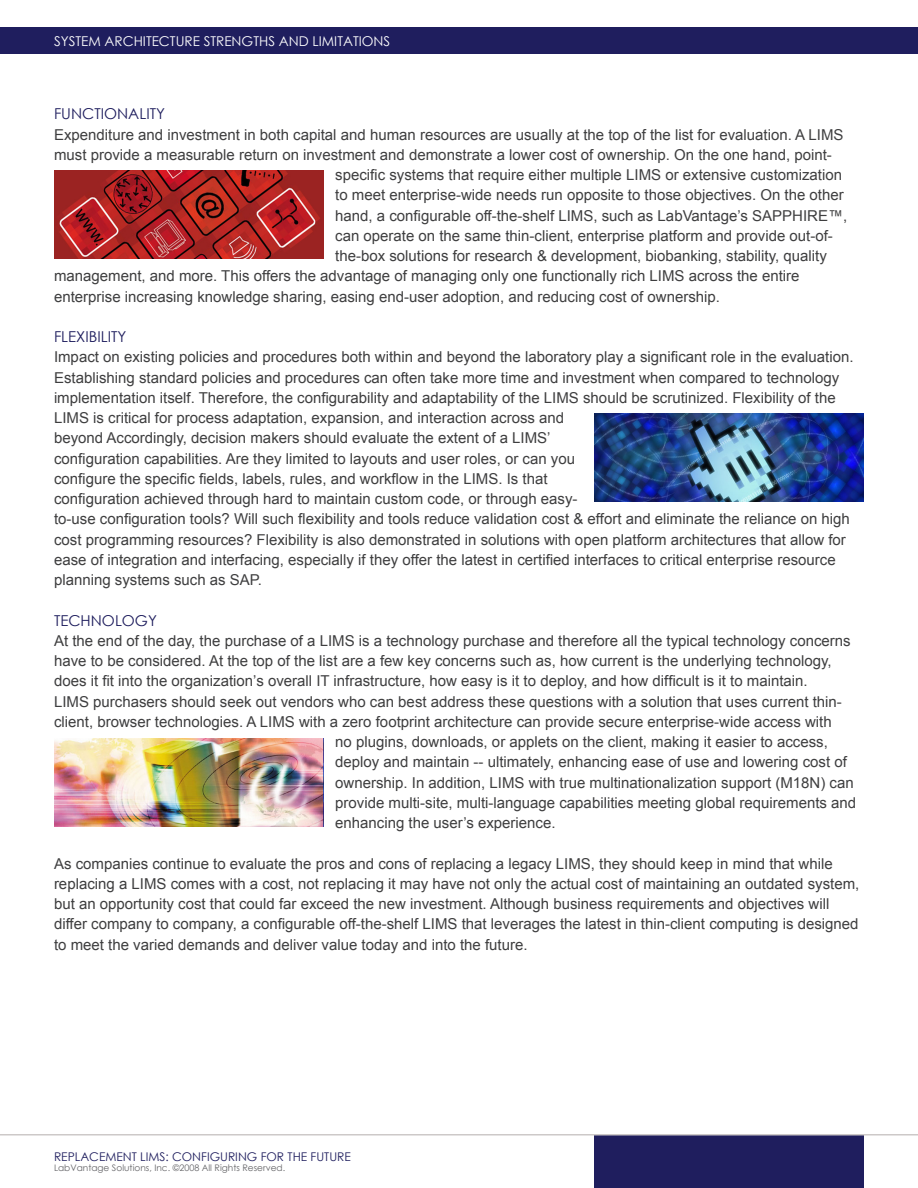
<style>
.page{position:relative;width:918px;height:1188px;background:#fff}
.page>*{position:absolute;margin:0;border:0;box-sizing:border-box;transform-origin:0 0}
.Content{font:15px/20.2px "Arial";color:#3e3e3f}
.Section_Title{font:15px "Century Gothic";color:#1f1e5e}
.t1{font:13.5px "Century Gothic";color:#fff}
.t2{font:12px "Century Gothic";color:#1f1e5e}
.t3{font:9px "Century Gothic";color:#636366}
</style>
<div class="page">
<div style="left:594px;top:1134px;width:270px;height:54px;background:#1f1e5e"></div>
<hr style="left:0;top:1134px;width:918px;height:2px;background:#cdc9c8">
<img style="left:54px;top:171px;width:270px;height:88px">
<img style="left:54px;top:739px;width:270px;height:87px">
<div style="left:0;top:27px;width:918px;height:27px;background:#1f1e5e"></div>
<img style="left:594px;top:414px;width:270px;height:87px">
<p class="t1" style="left:54px;top:31px;width:336px">SYSTEM ARCHITECTUR E STR ENGTHS AND LIMITATIONS</p>
<p class="Section_Title" style="left:54px;top:103px;width:113px">FUNCTIONALITY</p>
<p class="Content" style="left:54px;top:124px;width:791px">Expenditure and investment in both capital and human resources are usually at the top of the list for evaluation. A LIMS</p>
<p class="Content" style="left:54px;top:145px;width:779px">must provide a measurable return on investment and demonstrate a lower cost of ownership. On the one hand, point-</p>
<p class="Content" style="left:335px;top:165px;width:508px">specific systems that require either multiple LIMS or extensive customization</p>
<p class="Content" style="left:335px;top:185px;width:510px">to meet enterprise-wide needs run opposite to those objectives. On the other</p>
<p class="Content" style="left:335px;top:205px;width:513px">hand, a configurable off-the-shelf LIMS, such as LabVantage’s SAPPHIRE™,</p>
<p class="Content" style="left:335px;top:226px;width:499px">can operate on the same thin-client, enterprise platform and provide out-of-</p>
<p class="Content" style="left:335px;top:246px;width:493px">the-box solutions for research &amp; development, biobanking, stability, quality</p>
<p class="Content" style="left:54px;top:266px;width:747px">management, and more. This offers the advantage of managing only one functionally rich LIMS across the entire</p>
<p class="Content" style="left:54px;top:286px;width:668px">enterprise increasing knowledge sharing, easing end-user adoption, and reducing cost of ownership.</p>
<p class="Section_Title" style="left:54px;top:326px;width:74px">FLEXIBILITY</p>
<p class="Content" style="left:54px;top:347px;width:801px">Impact on existing policies and procedures both within and beyond the laboratory play a significant role in the evaluation.<br>Establishing standard policies and procedures can often take more time and investment when compared to technology implementation itself. Therefore, the configurability and adaptability of the LIMS should be scrutinized. Flexibility of the LIMS is critical for process adaptation, expansion, and interaction across and<br>beyond Accordingly, decision makers should evaluate the extent of a LIMS’<br>configuration capabilities. Are they limited to layouts and user roles, or can you<br>configure the specific fields, labels, rules, and workflow in the LIMS. Is that<br>configuration achieved through hard to maintain custom code, or through easy-<br>to-use configuration tools? Will such flexibility and tools reduce validation cost &amp; effort and eliminate the reliance on high cost programming resources? Flexibility is also demonstrated in solutions with open platform architectures that allow for ease of integration and interfacing, especially if they offer the latest in certified interfaces to critical enterprise resource planning systems such as SAP.</p>
<p class="Section_Title" style="left:54px;top:610px;width:104px">TECHNOLOGY</p>
<p class="Content" style="left:54px;top:631px;width:798px">At the end of the day, the purchase of a LIMS is a technology purchase and therefore all the typical technology concerns</p>
<p class="Content" style="left:54px;top:651px;width:779px">have to be considered. At the top of the list are a few key concerns such as, how current is the underlying technology,</p>
<p class="Content" style="left:54px;top:671px;width:755px">does it fit into the organization’s overall IT infrastructure, how easy is it to deploy, and how difficult is it to maintain.</p>
<p class="Content" style="left:54px;top:691px;width:789px">LIMS purchasers should seek out vendors who can best address these questions with a solution that uses current thin-</p>
<p class="Content" style="left:54px;top:712px;width:779px">client, browser technologies. A LIMS with a zero footprint architecture can provide secure enterprise-wide access with</p>
<p class="Content" style="left:335px;top:732px;width:494px">no plugins, downloads, or applets on the client, making it easier to access,</p>
<p class="Content" style="left:335px;top:752px;width:513px">deploy and maintain -- ultimately, enhancing ease of use and lowering cost of</p>
<p class="Content" style="left:335px;top:772px;width:520px">ownership. In addition, LIMS with true multinationalization support (M18N) can</p>
<p class="Content" style="left:335px;top:793px;width:523px">provide multi-site, multi-language capabilities meeting global requirements and</p>
<p class="Content" style="left:335px;top:813px;width:222px">enhancing the user’s experience.</p>
<p class="Content" style="left:54px;top:853px;width:807px">As companies continue to evaluate the pros and cons of replacing a legacy LIMS, they should keep in mind that while replacing a LIMS comes with a cost, not replacing it may have not only the actual cost of maintaining an outdated system, but an opportunity cost that could far exceed the new investment. Although business requirements and objectives will differ company to company, a configurable off-the-shelf LIMS that leverages the latest in thin-client computing is designed to meet the varied demands and deliver value today and into the future.</p>
<p class="t2" style="left:54px;top:1148px;width:298px">REPLACEMENT LIMS: CONFIGURI NG FOR THE FUTURE</p>
<p class="t3" style="left:54px;top:1162px;width:233px">LABVANTAGE SOLUTIONS, INC. ©2008 ALL RIGHTS RESERVED.</p>
</div>
